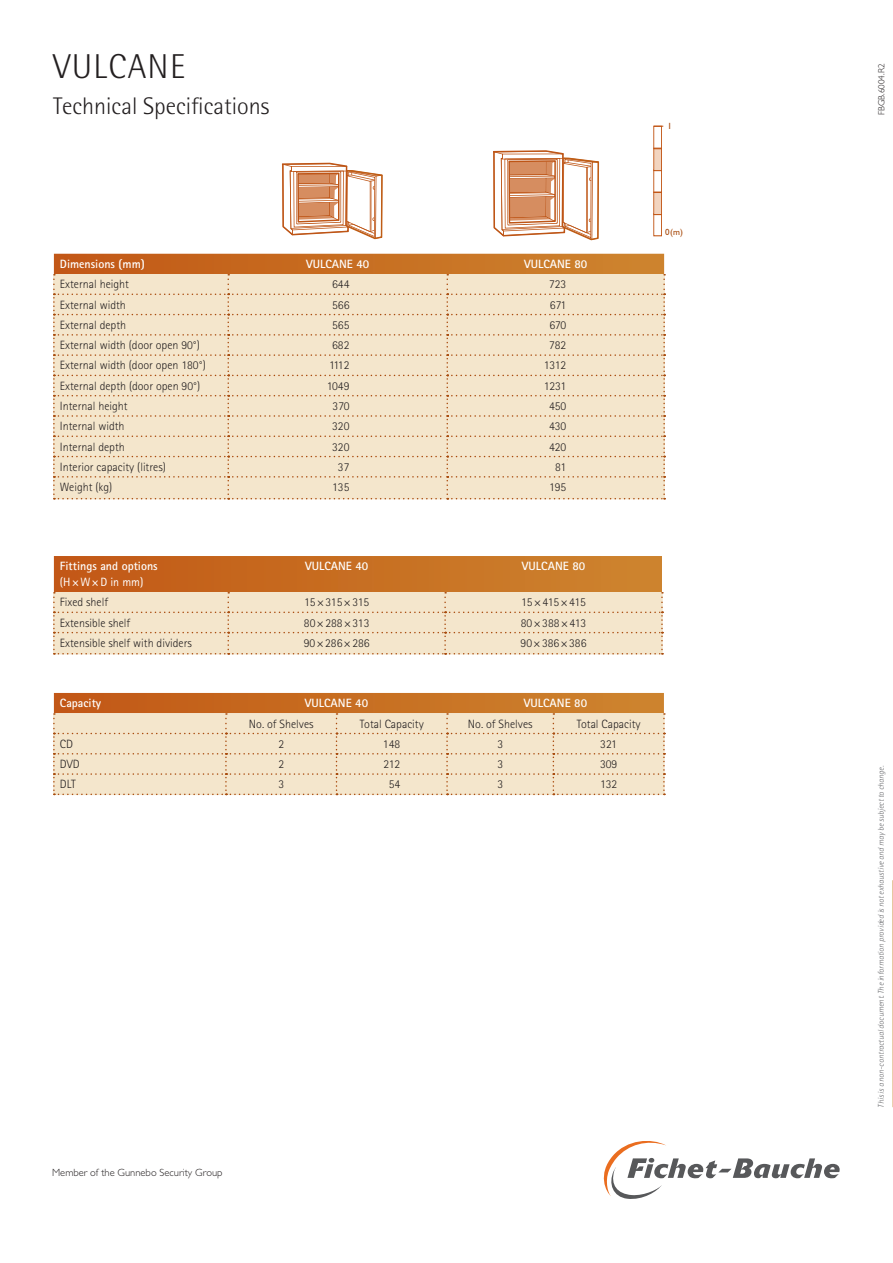
<style>
.page{position:relative;width:893px;height:1263px;background:#fff}
.page>*{position:absolute;margin:0;border:0;box-sizing:border-box;transform-origin:0 0}
.Mellis{font:300 34.5px "Rotis Semi Sans Std";letter-spacing:.04em;color:#231f20}
.Mellis-2{font:300 24px "Rotis Semi Sans Std";color:#231f20}
.t1{font:300 12px "Rotis Sans Serif Std";color:#231f20}
.t2{font:700 12px "Rotis Sans Serif Std";color:#fff}
.t3{font:12px "Rotis Sans Serif Std";color:#fff}
.t4{font:300 10.5px "Gill Sans";color:#231f20}
.t5{font:300 9px "Gill Sans";color:#231f20}
.t6{font:9px "Gill Sans";color:#a84b0d}
.t7{font:italic 300 8.25px "Rotis Sans Serif Std";letter-spacing:-.005em;color:#6c6d70}
</style>
<div class="page">
<svg style="left:604px;top:1141px;width:236px;height:58px"></svg>
<svg style="left:892px;top:880px;width:1px;height:227px"></svg>
<svg style="left:282px;top:163px;width:101px;height:76px"></svg>
<hr style="left:291px;top:171px;width:55px;height:1px;background:#be5516">
<svg style="left:493px;top:150px;width:106px;height:90px"></svg>
<hr style="left:502px;top:158px;width:61px;height:1px;background:#be5516">
<div style="left:653px;top:213px;width:9px;height:23px;border:1px solid #c25717"></div>
<div style="left:654px;top:192px;width:7px;height:23px;background:#f2d4bf"></div>
<div style="left:653px;top:192px;width:9px;height:23px;border:1px solid #c25717"></div>
<div style="left:653px;top:170px;width:9px;height:23px;border:1px solid #c25717"></div>
<div style="left:654px;top:148px;width:7px;height:23px;background:#f2d4bf"></div>
<div style="left:653px;top:148px;width:9px;height:23px;border:1px solid #c25717"></div>
<div style="left:653px;top:126px;width:9px;height:23px;border:1px solid #c25717"></div>
<svg style="left:53px;top:254px;width:612px;height:245px;background:#efd9ba"></svg>
<svg style="left:53px;top:556px;width:610px;height:98px;background:#e2b88b"></svg>
<svg style="left:53px;top:693px;width:612px;height:102px;background:#eacba7"></svg>
<p class="Mellis" style="left:53px;top:46px;width:134px">VULCANE</p>
<p class="Mellis-2" style="left:53px;top:92px;width:218px">Technical Specifications</p>
<p class="t6" style="left:668px;top:121px;width:6px">1</p>
<p class="t2" style="left:60px;top:256px;width:86px">Dimensions (mm)</p>
<p class="t2" style="left:306px;top:256px;width:65px">VULCANE 40</p>
<p class="t2" style="left:524px;top:256px;width:65px">VULCANE 80</p>
<p class="t1" style="left:60px;top:277px;width:71px">External height</p>
<p class="t1" style="left:332px;top:277px;width:19px">644</p>
<p class="t1" style="left:549px;top:277px;width:19px">723</p>
<p class="t1" style="left:60px;top:298px;width:67px">External width</p>
<p class="t1" style="left:332px;top:298px;width:19px">566</p>
<p class="t1" style="left:550px;top:298px;width:18px">671</p>
<p class="t1" style="left:60px;top:318px;width:68px">External depth</p>
<p class="t1" style="left:332px;top:318px;width:19px">565</p>
<p class="t1" style="left:549px;top:318px;width:18px">670</p>
<p class="t1" style="left:60px;top:338px;width:142px">External width (door open 90°)</p>
<p class="t1" style="left:332px;top:338px;width:19px">682</p>
<p class="t1" style="left:549px;top:338px;width:19px">782</p>
<p class="t1" style="left:60px;top:358px;width:147px">External width (door open 180°)</p>
<p class="t1" style="left:329px;top:358px;width:22px">1112</p>
<p class="t1" style="left:544px;top:358px;width:24px">1312</p>
<p class="t1" style="left:60px;top:379px;width:142px">External depth (door open 90°)</p>
<p class="t1" style="left:327px;top:379px;width:24px">1049</p>
<p class="t1" style="left:544px;top:379px;width:24px">1231</p>
<p class="t1" style="left:60px;top:399px;width:69px">Internal height</p>
<p class="t1" style="left:333px;top:399px;width:18px">370</p>
<p class="t1" style="left:549px;top:399px;width:19px">450</p>
<p class="t1" style="left:60px;top:419px;width:66px">Internal width</p>
<p class="t1" style="left:332px;top:419px;width:19px">320</p>
<p class="t1" style="left:549px;top:419px;width:19px">430</p>
<p class="t1" style="left:60px;top:440px;width:66px">Internal depth</p>
<p class="t1" style="left:332px;top:440px;width:19px">320</p>
<p class="t1" style="left:549px;top:440px;width:19px">420</p>
<p class="t1" style="left:60px;top:460px;width:107px">Interior capacity (litres)</p>
<p class="t1" style="left:338px;top:460px;width:13px">37</p>
<p class="t1" style="left:555px;top:460px;width:13px">81</p>
<p class="t1" style="left:60px;top:480px;width:54px">Weight (kg)</p>
<p class="t1" style="left:332px;top:480px;width:19px">135</p>
<p class="t1" style="left:549px;top:480px;width:19px">195</p>
<p class="t6" style="left:665px;top:227px;width:19px">0(m)</p>
<p class="t2" style="left:60px;top:559px;width:99px">Fittings and options</p>
<p class="t3" style="left:60px;top:575px;width:85px">(H×W×D in mm)</p>
<p class="t2" style="left:305px;top:559px;width:65px">VULCANE 40</p>
<p class="t2" style="left:522px;top:559px;width:65px">VULCANE 80</p>
<p class="t1" style="left:60px;top:595px;width:50px">Fixed shelf</p>
<p class="t1" style="left:304px;top:595px;width:67px">15×315×315</p>
<p class="t1" style="left:521px;top:595px;width:67px">15×415×415</p>
<p class="t1" style="left:60px;top:616px;width:72px">Extensible shelf</p>
<p class="t1" style="left:304px;top:616px;width:67px">80×288×313</p>
<p class="t1" style="left:521px;top:616px;width:67px">80×388×413</p>
<p class="t1" style="left:60px;top:636px;width:133px">Extensible shelf with dividers</p>
<p class="t1" style="left:304px;top:636px;width:67px">90×286×286</p>
<p class="t1" style="left:521px;top:636px;width:67px">90×386×386</p>
<p class="t2" style="left:60px;top:695px;width:43px">Capacity</p>
<p class="t2" style="left:305px;top:695px;width:65px">VULCANE 40</p>
<p class="t2" style="left:524px;top:695px;width:65px">VULCANE 80</p>
<p class="t1" style="left:249px;top:716px;width:66px">No. of Shelves</p>
<p class="t1" style="left:360px;top:716px;width:65px">Total Capacity</p>
<p class="t1" style="left:468px;top:716px;width:66px">No. of Shelves</p>
<p class="t1" style="left:577px;top:716px;width:65px">Total Capacity</p>
<p class="t1" style="left:60px;top:737px;width:15px">CD</p>
<p class="t1" style="left:278px;top:737px;width:7px">2</p>
<p class="t1" style="left:383px;top:737px;width:19px">148</p>
<p class="t1" style="left:497px;top:737px;width:7px">3</p>
<p class="t1" style="left:600px;top:737px;width:18px">321</p>
<p class="t1" style="left:60px;top:757px;width:21px">DVD</p>
<p class="t1" style="left:278px;top:757px;width:7px">2</p>
<p class="t1" style="left:383px;top:757px;width:18px">212</p>
<p class="t1" style="left:497px;top:757px;width:7px">3</p>
<p class="t1" style="left:600px;top:757px;width:19px">309</p>
<p class="t1" style="left:60px;top:777px;width:17px">DLT</p>
<p class="t1" style="left:278px;top:777px;width:7px">3</p>
<p class="t1" style="left:389px;top:777px;width:13px">54</p>
<p class="t1" style="left:497px;top:777px;width:7px">3</p>
<p class="t1" style="left:600px;top:777px;width:19px">132</p>
<p class="t4" style="left:52px;top:1167px;width:172px">Member of the Gunnebo Security Group</p>
<p class="t5" style="left:876px;top:115px;width:53px;rotate:-90deg">FBGB.6004.R2</p>
<p class="t7" style="left:876px;top:1107px;width:343px;rotate:-90deg">This is a non-contractual document. The information provided is not exhaustive and may be subject to change.</p>
</div>
